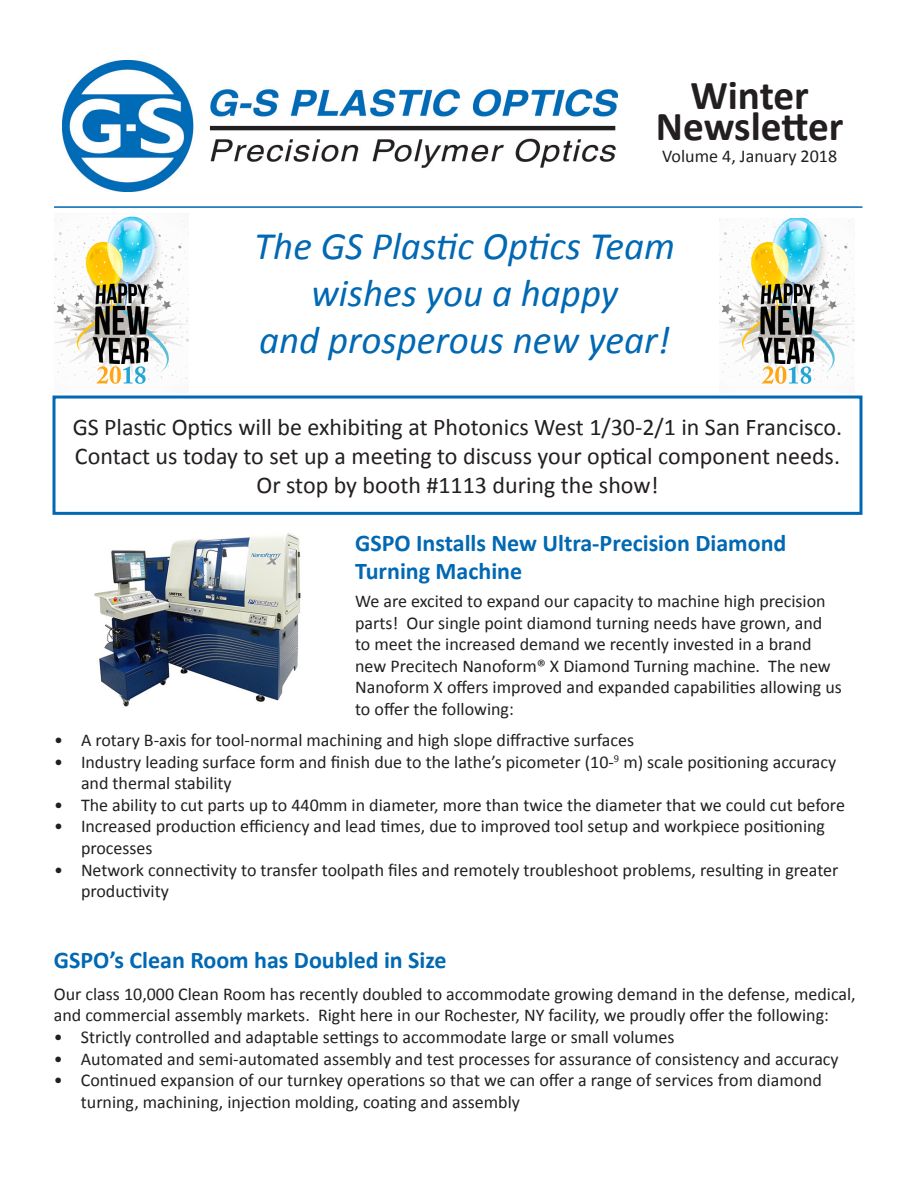
<style>
.page{position:relative;width:918px;height:1188px;background:#fff}
.page>*{position:absolute;margin:0;border:0;box-sizing:border-box;transform-origin:0 0}
.t1{font:700 41.25px "Calibri";color:#231f20}
.t2{font:italic 39px "Calibri";color:#0168b3}
.t3{font:24px/28.8px "Calibri";color:#231f20;text-align:center}
.t4{font:700 24px/28.8px "Calibri";color:#0168b3}
.t5{font:18px/21.6px "Calibri";color:#231f20}
</style>
<div class="page">
<hr style="left:54px;top:206px;width:808px;height:2px;background:#0168b3">
<img style="left:62px;top:60px;width:555px;height:131px">
<img style="left:94px;top:533px;width:207px;height:174px">
<img style="left:54px;top:216px;width:135px;height:169px">
<img style="left:720px;top:218px;width:134px;height:167px">
<div style="left:52px;top:396px;width:810px;height:119px;border:3px solid #0168b3"></div>
<p class="t1" style="left:690px;top:69px;width:120px">Winter</p>
<p class="t1" style="left:656px;top:100px;width:189px">Newsletter</p>
<p class="t5" style="left:662px;top:145px;width:177px">Volume 4, January 2018</p>
<p class="t2" style="left:254px;top:220px;width:422px">The GS Plastic Optics Team</p>
<p class="t2" style="left:311px;top:267px;width:309px">wishes you a happy</p>
<p class="t2" style="left:259px;top:313px;width:413px">and prosperous new year!</p>
<p class="t3" style="left:73px;top:413px;width:771px">GS Plastic Optics will be exhibiting at Photonics West 1/30-2/1 in San Francisco.<br>Contact us today to set up a meeting to discuss your optical component needs.<br>Or stop by booth #1113 during the show!</p>
<p class="t4" style="left:355px;top:528px;width:433px">GSPO Installs New Ultra-Precision Diamond<br>Turning Machine</p>
<p class="t5" style="left:355px;top:590px;width:488px">We are excited to expand our capacity to machine high precision parts! Our single point diamond turning needs have grown, and to meet the increased demand we recently invested in a brand new Precitech Nanoform® X Diamond Turning machine. The new Nanoform X offers improved and expanded capabilities allowing us to offer the following:</p>
<p class="t5" style="left:54px;top:729px;width:582px">• A rotary B-axis for tool-normal machining and high slope diffractive surfaces</p>
<p class="t5" style="left:81px;top:751px;width:757px;text-indent:-27px">• Industry leading surface form and finish due to the lathe’s picometer (10-<sup>9</sup> m) scale positioning accuracy and thermal stability</p>
<p class="t5" style="left:54px;top:794px;width:792px">• The ability to cut parts up to 440mm in diameter, more than twice the diameter that we could cut before</p>
<p class="t5" style="left:81px;top:816px;width:746px;text-indent:-27px">• Increased production efficiency and lead times, due to improved tool setup and workpiece positioning processes</p>
<p class="t5" style="left:81px;top:859px;width:759px;text-indent:-27px">• Network connectivity to transfer toolpath files and remotely troubleshoot problems, resulting in greater productivity</p>
<p class="t4" style="left:54px;top:945px;width:394px">GSPO’s Clean Room has Doubled in Size</p>
<p class="t5" style="left:54px;top:983px;width:803px">Our class 10,000 Clean Room has recently doubled to accommodate growing demand in the defense, medical, and commercial assembly markets. Right here in our Rochester, NY facility, we proudly offer the following:</p>
<p class="t5" style="left:54px;top:1026px;width:622px">• Strictly controlled and adaptable settings to accommodate large or small volumes</p>
<p class="t5" style="left:54px;top:1048px;width:786px">• Automated and semi-automated assembly and test processes for assurance of consistency and accuracy</p>
<p class="t5" style="left:81px;top:1070px;width:743px;text-indent:-27px">• Continued expansion of our turnkey operations so that we can offer a range of services from diamond turning, machining, injection molding, coating and assembly</p>
</div>
